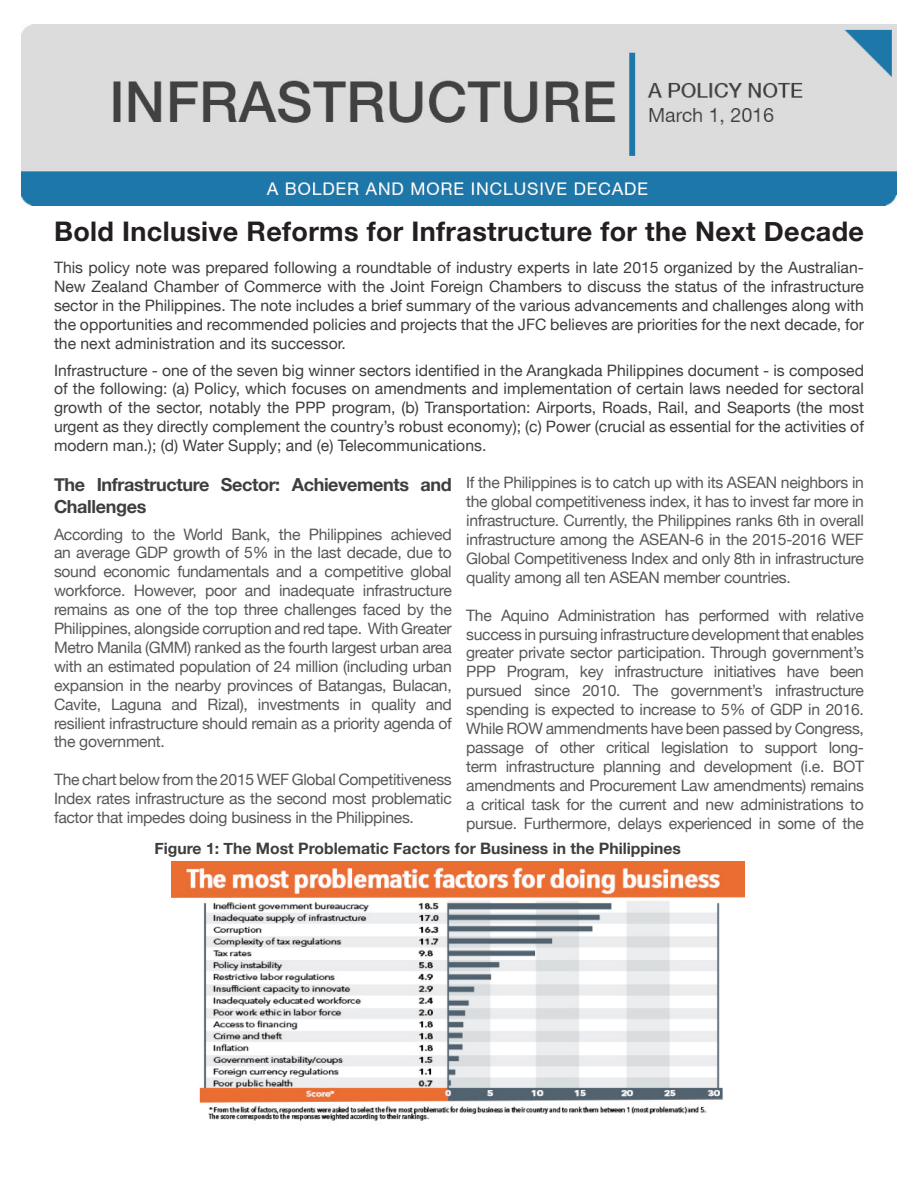
<style>
.page{position:relative;width:918px;height:1188px;background:#fff}
.page>*{position:absolute;margin:0;border:0;box-sizing:border-box;transform-origin:0 0}
.t1{font:700 27px "Helvetica Neue";letter-spacing:.015em;color:#231f20}
.t2{font:700 18px/21.6px "Helvetica Neue";letter-spacing:-.02em;color:#3e3e3f}
.t3{font:15.75px/18.9px "Helvetica Neue";letter-spacing:-.02em;color:#57585a;text-align:justify}
.t4{font:15.75px/18.9px "Helvetica Neue";color:#3e3e3f;text-align:justify}
.t5{font:700 15.75px "Helvetica Neue";color:#3e3e3f}
</style>
<div class="page">
<img style="left:21px;top:24px;width:876px;height:182px">
<img style="left:171px;top:862px;width:574px;height:259px">
<h1 class="t1" style="left:54px;top:214px;width:812px">Bold Inclusive Reforms for Infrastructure for the Next Decade</h1>
<p class="t4" style="left:54px;top:258px;width:812px">This policy note was prepared following a roundtable of industry experts in late 2015 organized by the Australian-New Zealand Chamber of Commerce with the Joint Foreign Chambers to discuss the status of the infrastructure sector in the Philippines. The note includes a brief summary of the various advancements and challenges along with the opportunities and recommended policies and projects that the JFC believes are priorities for the next decade, for the next administration and its successor.</p>
<p class="t4" style="left:54px;top:360px;width:812px">Infrastructure - one of the seven big winner sectors identified in the Arangkada Philippines document - is composed of the following: (a) Policy, which focuses on amendments and implementation of certain laws needed for sectoral growth of the sector, notably the PPP program, (b) Transportation: Airports, Roads, Rail, and Seaports (the most urgent as they directly complement the country’s robust economy); (c) Power (crucial as essential for the activities of modern man.); (d) Water Supply; and (e) Telecommunications.</p>
<p class="t2" style="left:54px;top:473px;width:399px">The Infrastructure Sector: Achievements and<br>Challenges</p>
<p class="t3" style="left:54px;top:524px;width:399px">According to the World Bank, the Philippines achieved an average GDP growth of 5% in the last decade, due to sound economic fundamentals and a competitive global workforce. However, poor and inadequate infrastructure remains as one of the top three challenges faced by the Philippines, alongside corruption and red tape. With Greater Metro Manila (GMM) ranked as the fourth largest urban area with an estimated population of 24 million (including urban expansion in the nearby provinces of Batangas, Bulacan, Cavite, Laguna and Rizal), investments in quality and resilient infrastructure should remain as a priority agenda of the government.</p>
<p class="t3" style="left:54px;top:770px;width:399px">The chart below from the 2015 WEF Global Competitiveness Index rates infrastructure as the second most problematic factor that impedes doing business in the Philippines.</p>
<p class="t3" style="left:466px;top:473px;width:399px">If the Philippines is to catch up with its ASEAN neighbors in the global competitiveness index, it has to invest far more in infrastructure. Currently, the Philippines ranks 6th in overall infrastructure among the ASEAN-6 in the 2015-2016 WEF Global Competitiveness Index and only 8th in infrastructure quality among all ten ASEAN member countries.</p>
<p class="t3" style="left:466px;top:605px;width:399px">The Aquino Administration has performed with relative success in pursuing infrastructure development that enables greater private sector participation. Through government’s PPP Program, key infrastructure initiatives have been pursued since 2010. The government’s infrastructure spending is expected to increase to 5% of GDP in 2016.<br>While ROW ammendments have been passed by Congress, passage of other critical legislation to support long&shy;term infrastructure planning and development (i.e. BOT amendments and Procurement Law amendments) remains a critical task for the current and new administrations to pursue. Furthermore, delays experienced in some of the</p>
<p class="t5" style="left:154px;top:838px;width:528px">Figure 1: The Most Problematic Factors for Business in the Philippines</p>
</div>
